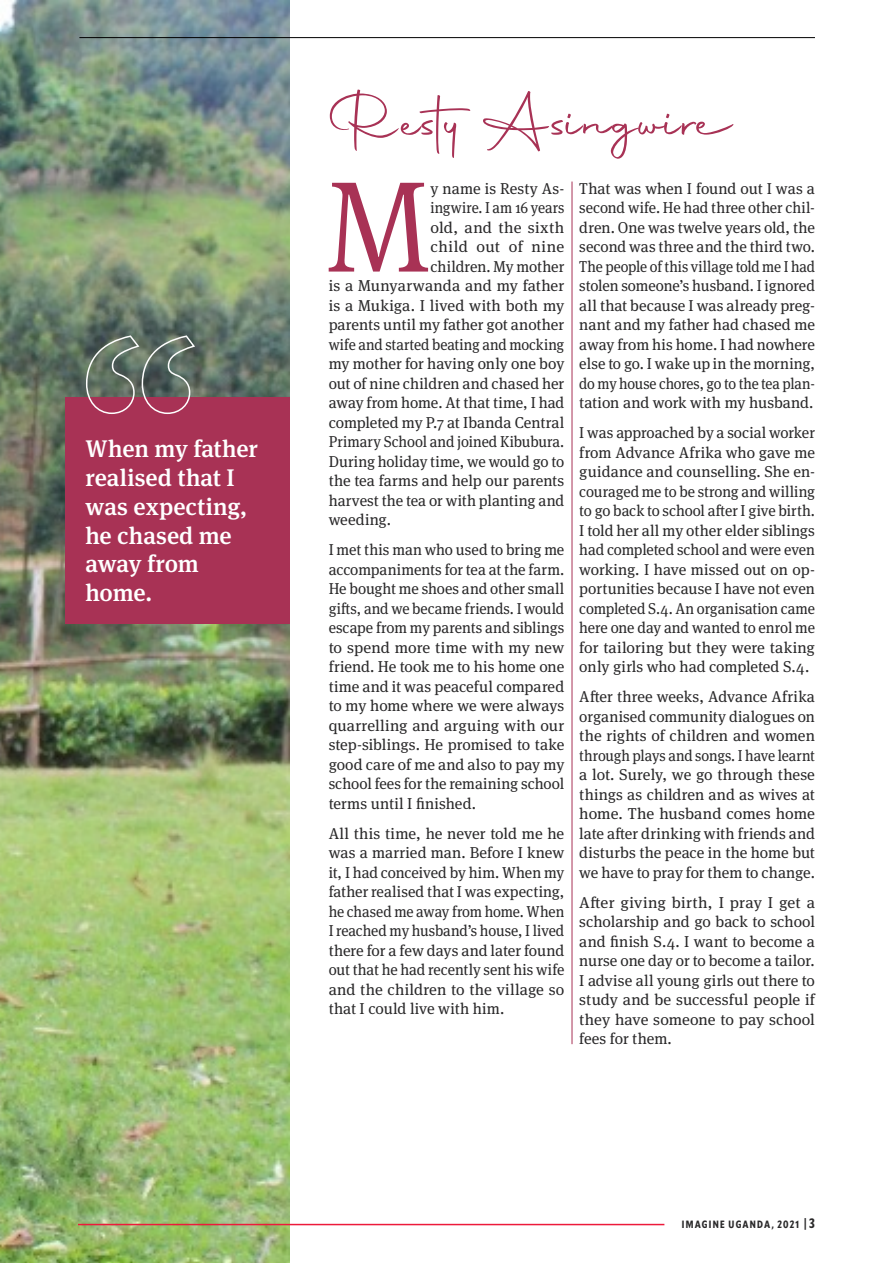
<style>
.page{position:relative;width:893px;height:1263px;background:#fff}
.page>*{position:absolute;margin:0;border:0;box-sizing:border-box;transform-origin:0 0}
.t1{font:300 129.9px "Meta Serif Pro";color:#a83255}
.t2{font:63.3px "Autography";letter-spacing:.02em;color:#a83255}
.t3{font:500 24px/28.8px "Meta Serif Pro";color:#fff}
.t4{font:15.75px/19.5px "Meta Serif Pro";color:#292829;text-align:justify}
.t5{font:15.75px "Meta Serif Pro";color:#292829;scale:.93 1}
.t6{font:15.75px "Meta Serif Pro";color:#292829;scale:.95 1}
.t7{font:15.75px "Meta Serif Pro";letter-spacing:.025em;color:#292829}
.t8{font:700 10.5px "Mallory Condensed";letter-spacing:.115em;color:#292829}
.s1{font-size:13.5px}
</style>
<div class="page">
<img style="left:0;top:0;width:290px;height:1263px">
<hr style="left:79px;top:37px;width:736px;height:1px;background:#000">
<hr style="left:78px;top:1224px;width:586px;height:1px;background:#ed1a3b">
<div style="left:65px;top:397px;width:225px;height:226px;background:#a83255"></div>
<svg style="left:85px;top:335px;width:111px;height:79px"></svg>
<hr style="left:572px;top:182px;width:1px;height:862px;background:#a83255">
<h3 class="t3" style="left:86px;top:433px;width:174px">When my father realised that I was expecting, he chased me away from home.</h3>
<h2 class="t2" style="left:329px;top:81px;width:408px">Resty Asingwire</h2>
<p class="t4" style="left:579px;top:178px;width:237px">That was when I found out I was a second wife. He had three other chil&shy;dren. One was twelve years old, the second was three and the third two.<br>The people of this village told me I had stolen someone’s husband. I ignored all that because I was already preg&shy;nant and my father had chased me away from his home. I had nowhere else to go. I wake up in the morning, do my house chores, go to the tea plan&shy;tation and work with my husband.</p>
<p class="t4" style="left:579px;top:422px;width:237px">I was approached by a social worker from Advance Afrika who gave me guidance and counselling. She en&shy;couraged me to be strong and willing to go back to school after I give birth.<br>I told her all my other elder siblings had completed school and were even working. I have missed out on op&shy;portunities because I have not even completed S.4. An organisation came here one day and wanted to enrol me for tailoring but they were taking only girls who had completed S.4.</p>
<p class="t4" style="left:579px;top:686px;width:237px">After three weeks, Advance Afrika organised community dialogues on the rights of children and women through plays and songs. I have learnt a lot. Surely, we go through these things as children and as wives at home. The husband comes home late after drinking with friends and disturbs the peace in the home but we have to pray for them to change.</p>
<p class="t4" style="left:579px;top:892px;width:237px">After giving birth, I pray I get a scholarship and go back to school and finish S.4. I want to become a nurse one day or to become a tailor.<br>I advise all young girls out there to study and be successful people if they have someone to pay school fees for them.</p>
<h1 class="t1" style="left:326px;top:133px;width:106px">M</h1>
<p class="t4" style="left:430px;top:178px;width:135px">y name is Resty As-</p>
<p class="t5" style="left:430px;top:196px;width:145px">ingwire. I am 16 years</p>
<p class="t4" style="left:430px;top:217px;width:135px">old, and the sixth</p>
<p class="t7" style="left:430px;top:235px;width:135px">child out of nine</p>
<p class="t4" style="left:430px;top:256px;width:135px">children. My mother</p>
<p class="t4" style="left:329px;top:275px;width:237px">is a Munyarwanda and my father</p>
<p class="t4" style="left:329px;top:295px;width:237px">is a Mukiga. I lived with both my</p>
<p class="t4" style="left:329px;top:314px;width:237px">parents until my father got another</p>
<p class="t5" style="left:329px;top:333px;width:255px">wife and started beating and mocking</p>
<p class="t4" style="left:329px;top:353px;width:237px">my mother for having only one boy</p>
<p class="t4" style="left:329px;top:373px;width:237px">out of nine children and chased her</p>
<p class="t4" style="left:329px;top:392px;width:237px">away from home. At that time, I had</p>
<p class="t4" style="left:329px;top:412px;width:237px">completed my P.7 at Ibanda Central</p>
<p class="t6" style="left:329px;top:430px;width:250px">Primary School and joined Kibubura.</p>
<p class="t4" style="left:329px;top:451px;width:237px">During holiday time, we would go to</p>
<p class="t4" style="left:329px;top:470px;width:237px">the tea farms and help our parents</p>
<p class="t4" style="left:329px;top:490px;width:237px">harvest the tea or with planting and</p>
<p class="t4" style="left:329px;top:509px;width:64px">weeding.</p>
<p class="t4" style="left:329px;top:539px;width:237px">I met this man who used to bring me accompaniments for tea at the farm.<br>He bought me shoes and other small gifts, and we became friends. I would escape from my parents and siblings to spend more time with my new friend. He took me to his home one time and it was peaceful compared to my home where we were always quarrelling and arguing with our step-siblings. He promised to take good care of me and also to pay my school fees for the remaining school terms until I finished.</p>
<p class="t4" style="left:329px;top:823px;width:237px">All this time, he never told me he was a married man. Before I knew it, I had conceived by him. When my father realised that I was expecting, he chased me away from home. When I reached my husband’s house, I lived there for a few days and later found out that he had recently sent his wife and the children to the village so that I could live with him.</p>
<p class="t8" style="left:682px;top:1217px;width:135px">IMAGINE UGANDA, 2021 <span class="s1">| 3</span></p>
</div>
